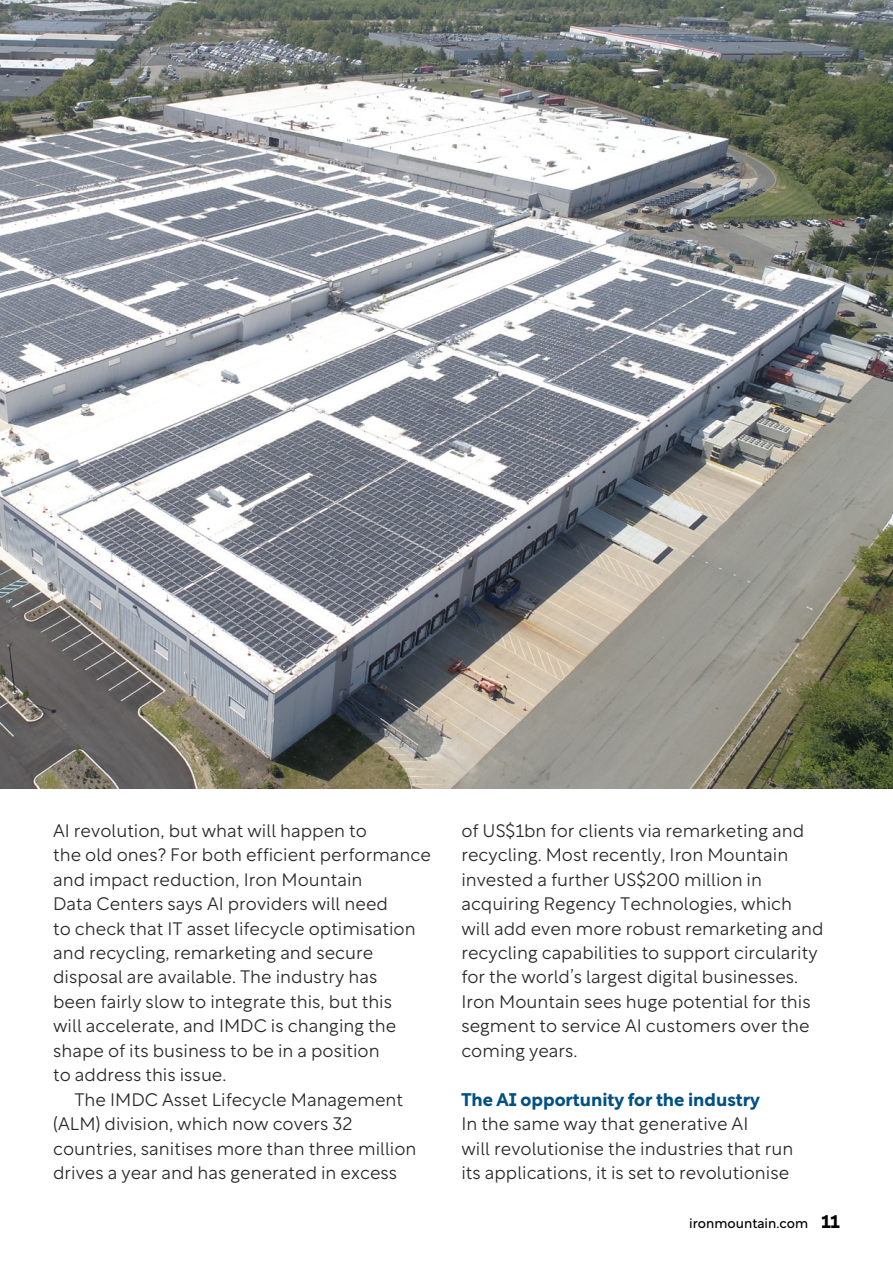
<style>
.page{position:relative;width:893px;height:1263px;background:#fff}
.page>*{position:absolute;margin:0;border:0;box-sizing:border-box;transform-origin:0 0}
.Body_Copy{font:300 18px/24.5px "Rotunda";color:#282828}
.Subhead_-_Coloured{font:700 18px "Rotunda";color:#005183}
.t1{font:13.5px "Rotunda";color:#000}
.s1{font-weight:700;font-size:18px}
</style>
<div class="page">
<img style="left:0;top:0;width:893px;height:789px">
<p class="Body_Copy" style="left:53px;top:816px;width:379px">AI revolution, but what will happen to<br>the old ones? For both efficient performance and impact reduction, Iron Mountain<br>Data Centers says AI providers will need<br>to check that IT asset lifecycle optimisation and recycling, remarketing and secure disposal are available. The industry has<br>been fairly slow to integrate this, but this<br>will accelerate, and IMDC is changing the shape of its business to be in a position<br>to address this issue.</p>
<p class="Body_Copy" style="left:53px;top:1085px;width:365px;text-indent:21px">The IMDC Asset Lifecycle Management (ALM) division, which now covers 32 countries, sanitises more than three million drives a year and has generated in excess</p>
<p class="Body_Copy" style="left:461px;top:816px;width:364px">of US$1bn for clients via remarketing and recycling. Most recently, Iron Mountain invested a further US$200 million in acquiring Regency Technologies, which will add even more robust remarketing and recycling capabilities to support circularity for the world’s largest digital businesses.<br>Iron Mountain sees huge potential for this segment to service AI customers over the coming years.</p>
<p class="Subhead_-_Coloured" style="left:461px;top:1084px;width:300px">The AI opportunity for the industry</p>
<p class="Body_Copy" style="left:461px;top:1110px;width:334px">In the same way that generative AI<br>will revolutionise the industries that run its applications, it is set to revolutionise</p>
<p class="t1" style="left:689px;top:1212px;width:152px">ironmountain.com <span class="s1">11</span></p>
</div>
